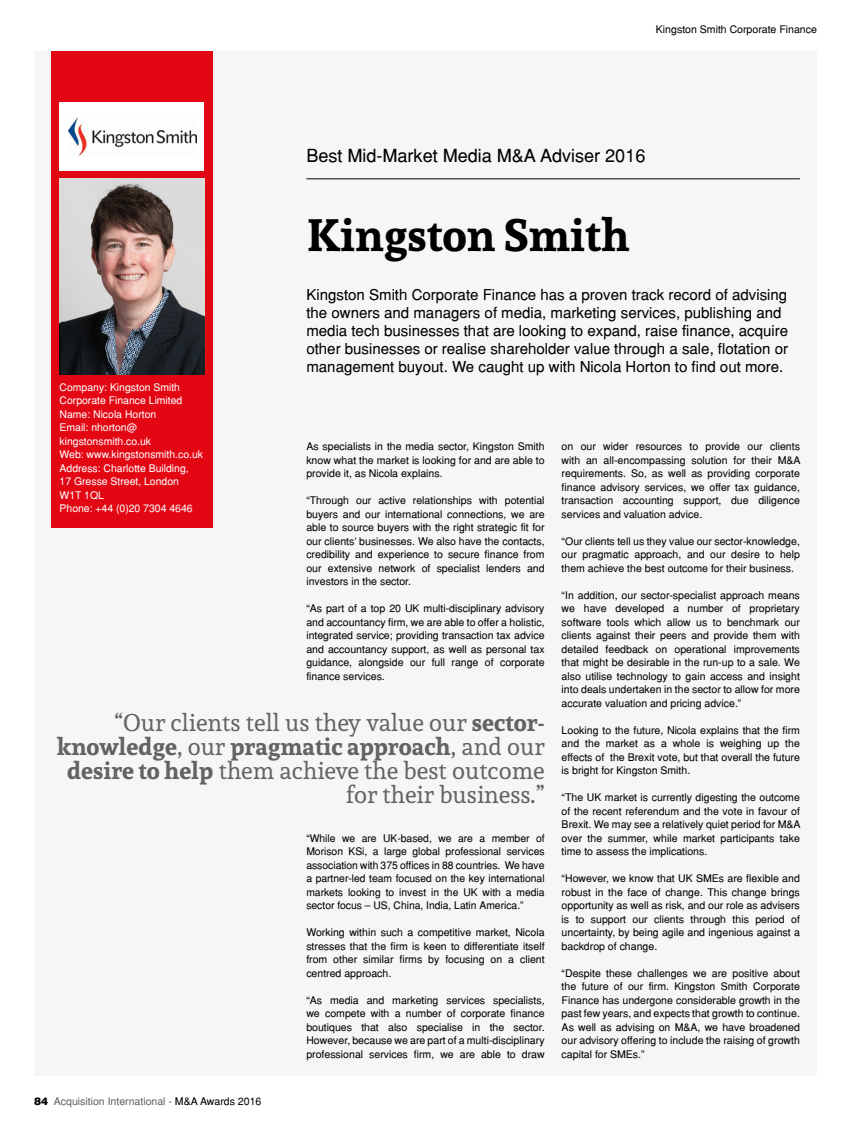
<style>
.page{position:relative;width:851px;height:1127px;background:#fff}
.page>*{position:absolute;margin:0;border:0;box-sizing:border-box;transform-origin:0 0}
.t1{font:700 45px "Andada";color:#000}
.t2{font:24px/24px "Andada";color:#646363;text-align:right}
.t3{font:18px "Helvetica";color:#000}
.t4{font:15px/18px "Helvetica";color:#000}
.t5{font:10.5px/13.5px "Helvetica";color:#000;text-align:justify}
.t6{font:10.5px/13.5px "Helvetica";color:#fff}
.t7{font:10.5px "Helvetica";color:#646363}
.s1{font-weight:700}
.s2{font-weight:900;color:#000}
.s3{color:#000}
</style>
<div class="page">
<div style="left:34px;top:51px;width:782px;height:1025px;background:#f6f6f6"></div>
<hr style="left:306px;top:179px;width:493px;height:1px;background:#000">
<div style="left:51px;top:51px;width:162px;height:476px;background:#e30613"></div>
<div style="left:60px;top:102px;width:144px;height:68px;background:#fff"></div>
<img style="left:68px;top:117px;width:129px;height:39px">
<img style="left:60px;top:179px;width:144px;height:195px">
<p class="t5" style="left:655px;top:23px;width:162px">Kingston Smith Corporate Finance</p>
<p class="t3" style="left:306px;top:144px;width:340px">Best Mid-Market Media M&amp;A Adviser 2016</p>
<p class="t1" style="left:306px;top:204px;width:325px">Kingston Smith</p>
<p class="t4" style="left:306px;top:286px;width:483px">Kingston Smith Corporate Finance has a proven track record of advising the owners and managers of media, marketing services, publishing and media tech businesses that are looking to expand, raise finance, acquire other businesses or realise shareholder value through a sale, flotation or management buyout. We caught up with Nicola Horton to find out more.</p>
<p class="t6" style="left:60px;top:380px;width:124px">Company: Kingston Smith<br>Corporate Finance Limited</p>
<p class="t6" style="left:60px;top:407px;width:98px">Name: Nicola Horton</p>
<p class="t6" style="left:60px;top:420px;width:93px">Email: nhorton@ kingstonsmith.co.uk</p>
<p class="t6" style="left:60px;top:447px;width:145px">Web: www.kingstonsmith.co.uk</p>
<p class="t6" style="left:60px;top:461px;width:131px">Address: Charlotte Building,<br>17 Gresse Street, London<br>W1T 1QL</p>
<p class="t6" style="left:60px;top:501px;width:135px">Phone: +44 (0)20 7304 4646</p>
<p class="t5" style="left:306px;top:439px;width:240px">As specialists in the media sector, Kingston Smith know what the market is looking for and are able to provide it, as Nicola explains.</p>
<p class="t5" style="left:306px;top:493px;width:240px">“Through our active relationships with potential buyers and our international connections, we are able to source buyers with the right strategic fit for our clients’ businesses. We also have the contacts, credibility and experience to secure finance from our extensive network of specialist lenders and investors in the sector.</p>
<p class="t5" style="left:306px;top:601px;width:240px">“As part of a top 20 UK multi-disciplinary advisory and accountancy firm, we are able to offer a holistic, integrated service; providing transaction tax advice and accountancy support, as well as personal tax guidance, alongside our full range of corporate finance services.</p>
<p class="t2" style="left:57px;top:710px;width:489px">“Our clients tell us they value our <span class="s1">sector&shy;knowledge</span>, our <span class="s1">pragmatic approach</span>, and our <span class="s1">desire to help</span> them achieve the best outcome for their business.”</p>
<p class="t7" style="left:34px;top:1095px;width:229px"><span class="s2">84</span> Acquisition International - <span class="s3">M&amp;A Awards 2016</span></p>
<p class="t5" style="left:306px;top:831px;width:240px">“While we are UK-based, we are a member of Morison KSi, a large global professional services association with 375 offices in 88 countries. We have a partner-led team focused on the key international markets looking to invest in the UK with a media sector focus – US, China, India, Latin America.”</p>
<p class="t5" style="left:306px;top:925px;width:240px">Working within such a competitive market, Nicola stresses that the firm is keen to differentiate itself from other similar firms by focusing on a client centred approach.</p>
<p class="t5" style="left:306px;top:993px;width:240px">“As media and marketing services specialists, we compete with a number of corporate finance boutiques that also specialise in the sector.<br>However, because we are part of a multi-disciplinary professional services firm, we are able to draw</p>
<p class="t5" style="left:561px;top:439px;width:240px">on our wider resources to provide our clients with an all-encompassing solution for their M&amp;A requirements. So, as well as providing corporate finance advisory services, we offer tax guidance, transaction accounting support, due diligence services and valuation advice.</p>
<p class="t5" style="left:561px;top:534px;width:240px">“Our clients tell us they value our sector-knowledge, our pragmatic approach, and our desire to help them achieve the best outcome for their business.</p>
<p class="t5" style="left:561px;top:588px;width:240px">“In addition, our sector-specialist approach means we have developed a number of proprietary software tools which allow us to benchmark our clients against their peers and provide them with detailed feedback on operational improvements that might be desirable in the run-up to a sale. We also utilise technology to gain access and insight into deals undertaken in the sector to allow for more accurate valuation and pricing advice.”</p>
<p class="t5" style="left:561px;top:723px;width:240px">Looking to the future, Nicola explains that the firm and the market as a whole is weighing up the effects of the Brexit vote, but that overall the future is bright for Kingston Smith.</p>
<p class="t5" style="left:561px;top:790px;width:240px">“The UK market is currently digesting the outcome of the recent referendum and the vote in favour of Brexit. We may see a relatively quiet period for M&amp;A over the summer, while market participants take time to assess the implications.</p>
<p class="t5" style="left:561px;top:871px;width:240px">“However, we know that UK SMEs are flexible and robust in the face of change. This change brings opportunity as well as risk, and our role as advisers is to support our clients through this period of uncertainty, by being agile and ingenious against a backdrop of change.</p>
<p class="t5" style="left:561px;top:966px;width:240px">“Despite these challenges we are positive about the future of our firm. Kingston Smith Corporate Finance has undergone considerable growth in the past few years, and expects that growth to continue.<br>As well as advising on M&amp;A, we have broadened our advisory offering to include the raising of growth capital for SMEs.”</p>
</div>
